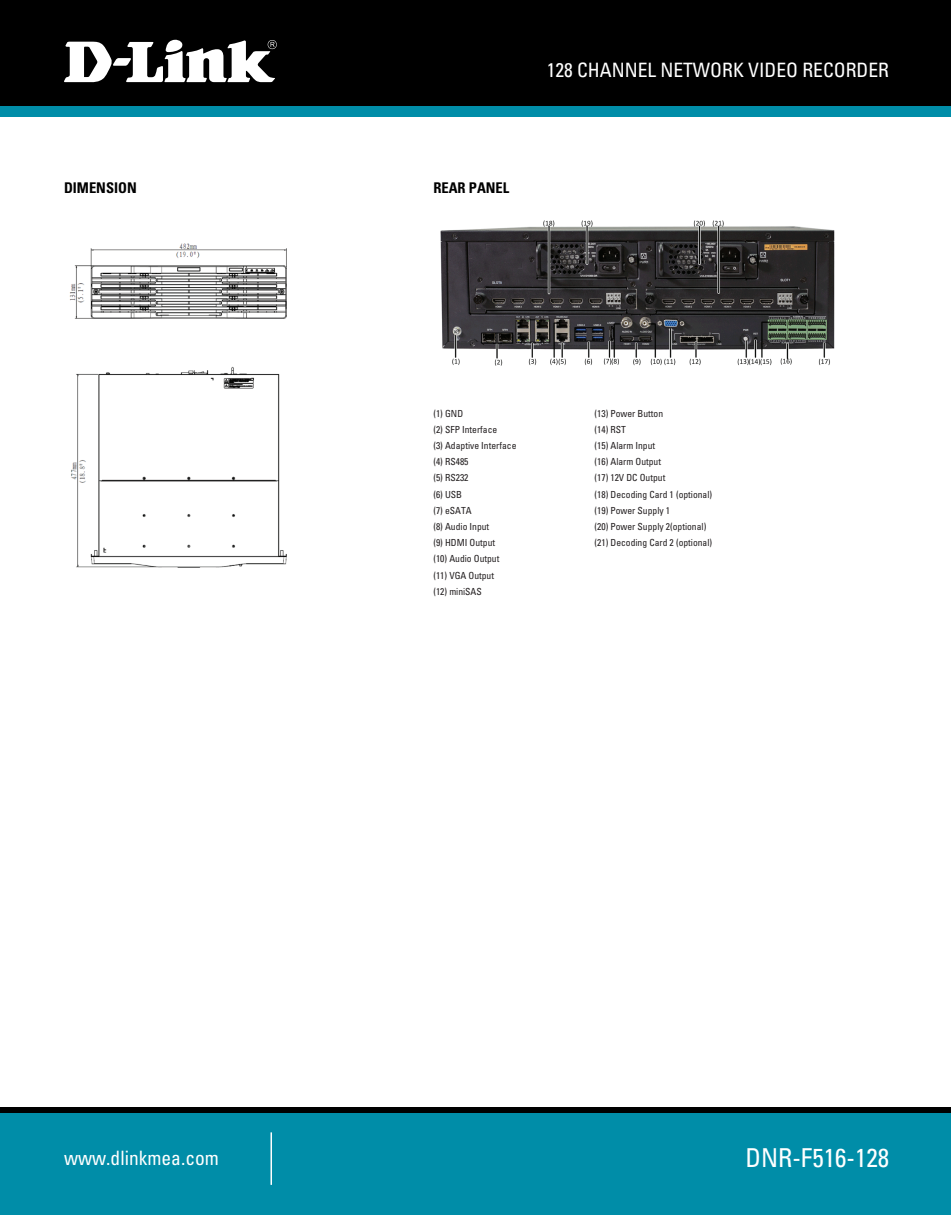
<style>
.page{position:relative;width:951px;height:1215px;background:#fff}
.page>*{position:absolute;margin:0;border:0;box-sizing:border-box;transform-origin:0 0}
.t1{font:condensed 26.1px "Univers";color:#fff}
.t2{font:condensed 19.8px "Univers";color:#fff}
.t3{font:700 condensed 14.7px "Univers";color:#000}
.t4{font:condensed 9.75px/16.2px "Univers";color:#231f20}
</style>
<div class="page">
<div style="left:0;top:1107px;width:951px;height:58px;background:#000"></div>
<div style="left:0;top:1113px;width:951px;height:102px;background:#008da8"></div>
<hr style="left:270px;top:1132px;width:2px;height:53px;background:#fff">
<div style="left:0;top:0;width:951px;height:117px;background:#008da8"></div>
<div style="left:0;top:0;width:951px;height:106px;background:#000"></div>
<svg style="left:64px;top:39px;width:213px;height:43px"></svg>
<img style="left:69px;top:243px;width:218px;height:325px">
<img style="left:440px;top:220px;width:395px;height:146px">
<h2 class="t2" style="left:547px;top:58px;width:344px">128 CHANNEL NETWORK VIDEO RECORDER</h2>
<h3 class="t3" style="left:64px;top:179px;width:74px">DIMENSION</h3>
<h3 class="t3" style="left:433px;top:179px;width:77px">REAR PANEL</h3>
<p class="t4" style="left:433px;top:405px;width:85px">(1) GND<br>(2) SFP Interface<br>(3) Adaptive Interface (4) RS485<br>(5) RS232<br>(6) USB<br>(7) eSATA<br>(8) Audio Input<br>(9) HDMI Output<br>(10) Audio Output<br>(11) VGA Output<br>(12) miniSAS</p>
<p class="t4" style="left:594px;top:405px;width:119px">(13) Power Button<br>(14) RST<br>(15) Alarm Input<br>(16) Alarm Output<br>(17) 12V DC Output<br>(18) Decoding Card 1 (optional) (19) Power Supply 1<br>(20) Power Supply 2(optional) (21) Decoding Card 2 (optional)</p>
<h2 class="t2" style="left:64px;top:1145px;width:156px">www.dlinkmea.com</h2>
<h1 class="t1" style="left:745px;top:1141px;width:145px">DNR-F516-128</h1>
</div>
